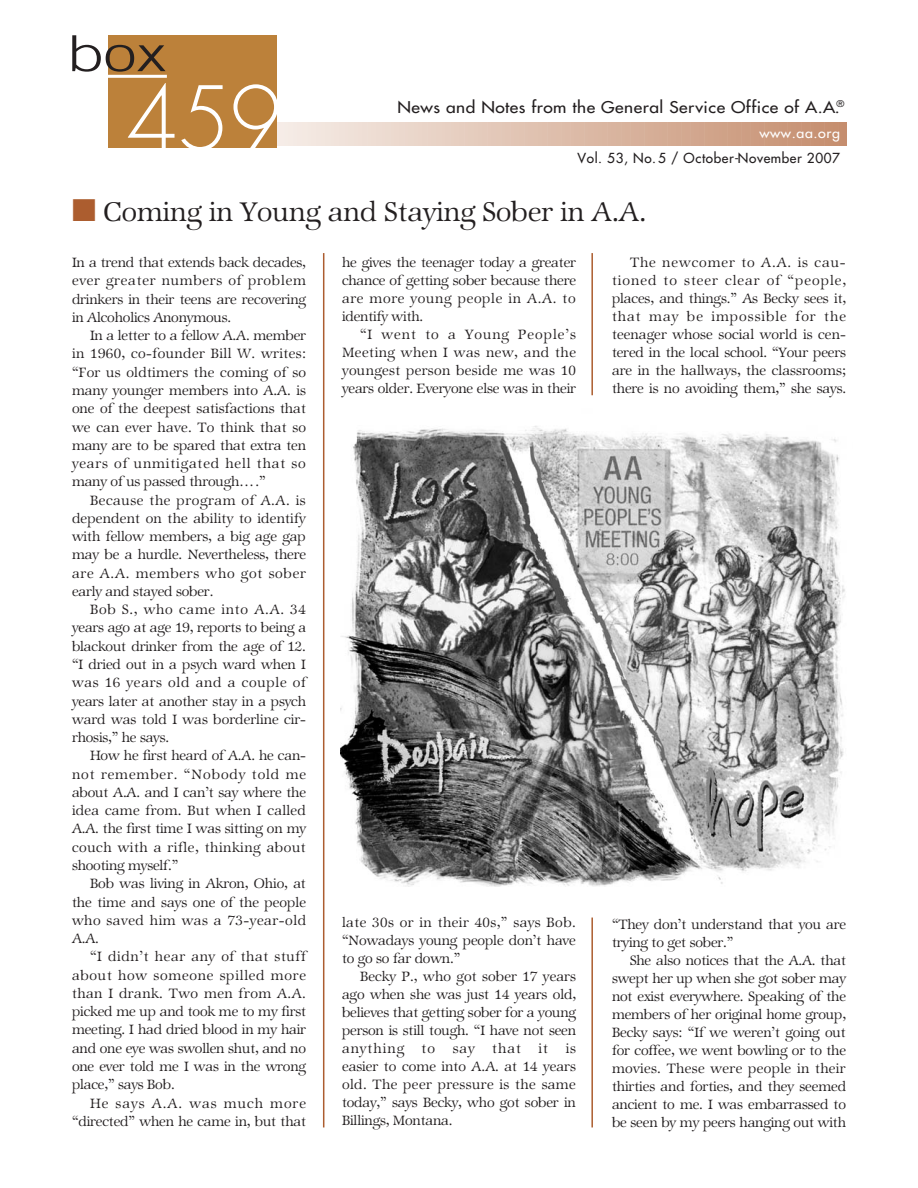
<style>
.page{position:relative;width:918px;height:1188px;background:#fff}
.page>*{position:absolute;margin:0;border:0;box-sizing:border-box;transform-origin:0 0}
.t1{font:30px "Zapf Internatl IT Cby BT Light";color:#231f20}
.t2{font:15.75px "Futura";letter-spacing:.03em;color:#231f20;scale:1.1 1}
.t3{font:15px/18.3px "Zapf Internatl IT Cby BT Light";letter-spacing:-.01em;color:#231f20;text-align:justify}
.t4{font:13.5px "Futura";letter-spacing:.045em;color:#231f20}
.t5{font:13.5px "Futura";letter-spacing:.045em;color:#fff;scale:1.05 1}
.s1{color:#ac5d2f}
</style>
<div class="page">
<hr style="left:295px;top:122px;width:2px;height:23px;background:#f4eae4">
<svg style="left:300px;top:122px;width:15px;height:23px"></svg>
<hr style="left:318px;top:122px;width:2px;height:23px;background:#f2e6df">
<svg style="left:323px;top:122px;width:29px;height:23px"></svg>
<hr style="left:355px;top:122px;width:2px;height:23px;background:#efe0d7">
<svg style="left:360px;top:122px;width:15px;height:23px"></svg>
<hr style="left:378px;top:122px;width:2px;height:23px;background:#eddcd2">
<svg style="left:383px;top:122px;width:29px;height:23px"></svg>
<hr style="left:415px;top:122px;width:2px;height:23px;background:#ead6ca">
<svg style="left:420px;top:122px;width:52px;height:23px"></svg>
<hr style="left:475px;top:122px;width:2px;height:23px;background:#e5ccbd">
<svg style="left:480px;top:122px;width:52px;height:23px"></svg>
<hr style="left:535px;top:122px;width:2px;height:23px;background:#e0c2b0">
<svg style="left:540px;top:122px;width:52px;height:23px"></svg>
<hr style="left:595px;top:122px;width:2px;height:23px;background:#dbb7a3">
<svg style="left:600px;top:122px;width:52px;height:23px"></svg>
<hr style="left:655px;top:122px;width:2px;height:23px;background:#d5ad96">
<svg style="left:660px;top:122px;width:52px;height:23px"></svg>
<hr style="left:715px;top:122px;width:2px;height:23px;background:#d0a389">
<svg style="left:720px;top:122px;width:52px;height:23px"></svg>
<hr style="left:775px;top:122px;width:2px;height:23px;background:#cb997c">
<svg style="left:780px;top:122px;width:52px;height:23px"></svg>
<hr style="left:835px;top:122px;width:2px;height:23px;background:#c68f6f">
<svg style="left:840px;top:122px;width:6px;height:23px"></svg>
<hr style="left:323px;top:253px;width:1px;height:874px;background:#ac5d2f">
<hr style="left:591px;top:918px;width:2px;height:209px;background:#ac5d2f">
<hr style="left:591px;top:253px;width:2px;height:142px;background:#ac5d2f">
<div style="left:108px;top:35px;width:169px;height:113px;background:#bc813a"></div>
<svg style="left:128px;top:83px;width:47px;height:65px"></svg>
<svg style="left:181px;top:85px;width:42px;height:63px"></svg>
<svg style="left:233px;top:84px;width:59px;height:64px"></svg>
<svg style="left:72px;top:35px;width:94px;height:37px"></svg>
<hr style="left:105px;top:75px;width:62px;height:3px;background:#fff">
<img style="left:340px;top:426px;width:505px;height:461px">
<p class="t2" style="left:397px;top:99px;width:408px">News and Notes from the General Service Office of A.A.<sup>®</sup></p>
<p class="t5" style="left:759px;top:126px;width:78px">www.aa.org</p>
<p class="t4" style="left:578px;top:151px;width:264px">Vol. 53, No.5 / October-November 2007</p>
<h1 class="t1" style="left:72px;top:201px;width:576px"><span class="s1">■</span> Coming in Young and Staying Sober in A.A.</h1>
<p class="t3" style="left:72px;top:255px;width:236px">In a trend that extends back decades, ever greater numbers of problem drinkers in their teens are recovering in Alcoholics Anonymous.</p>
<p class="t3" style="left:72px;top:328px;width:236px;text-indent:18px">In a letter to a fellow A.A. member in 1960, co-founder Bill W. writes: “For us oldtimers the coming of so many younger members into A.A. is one of the deepest satisfactions that we can ever have. To think that so many are to be spared that extra ten years of unmitigated hell that so many of us passed through….”</p>
<p class="t3" style="left:72px;top:493px;width:236px;text-indent:18px">Because the program of A.A. is dependent on the ability to identify with fellow members, a big age gap may be a hurdle. Nevertheless, there are A.A. members who got sober early and stayed sober.</p>
<p class="t3" style="left:72px;top:602px;width:236px;text-indent:18px">Bob S., who came into A.A. 34 years ago at age 19, reports to being a blackout drinker from the age of 12. “I dried out in a psych ward when I was 16 years old and a couple of years later at another stay in a psych ward was told I was borderline cir&shy;rhosis,” he says.</p>
<p class="t3" style="left:72px;top:748px;width:236px;text-indent:18px">How he first heard of A.A. he can&shy;not remember. “Nobody told me about A.A. and I can’t say where the idea came from. But when I called A.A. the first time I was sitting on my couch with a rifle, thinking about shooting myself.”</p>
<p class="t3" style="left:72px;top:876px;width:236px;text-indent:18px">Bob was living in Akron, Ohio, at the time and says one of the people who saved him was a 73-year-old A.A.</p>
<p class="t3" style="left:72px;top:949px;width:236px;text-indent:18px">“I didn’t hear any of that stuff about how someone spilled more than I drank. Two men from A.A. picked me up and took me to my first meeting. I had dried blood in my hair and one eye was swollen shut, and no one ever told me I was in the wrong place,” says Bob.</p>
<p class="t3" style="left:72px;top:1095px;width:236px;text-align:right">He says A.A. was much more “directed” when he came in, but that</p>
<p class="t3" style="left:342px;top:255px;width:236px">he gives the teenager today a greater chance of getting sober because there are more young people in A.A. to identify with.</p>
<p class="t3" style="left:342px;top:327px;width:236px;text-indent:18px">“I went to a Young People’s Meeting when I was new, and the youngest person beside me was 10 years older. Everyone else was in their</p>
<p class="t3" style="left:342px;top:915px;width:235px">late 30s or in their 40s,” says Bob. “Nowadays young people don’t have to go so far down.”</p>
<p class="t3" style="left:342px;top:969px;width:236px;text-indent:18px">Becky P., who got sober 17 years ago when she was just 14 years old, believes that getting sober for a young person is still tough. “I have not seen anything to say that it is easier to come into A.A. at 14 years old. The peer pressure is the same today,” says Becky, who got sober in Billings, Montana.</p>
<p class="t3" style="left:612px;top:255px;width:236px;text-indent:18px">The newcomer to A.A. is cau&shy;tioned to steer clear of “people, places, and things.” As Becky sees it, that may be impossible for the teenager whose social world is cen&shy;tered in the local school. “Your peers are in the hallways, the classrooms; there is no avoiding them,” she says.</p>
<p class="t3" style="left:612px;top:917px;width:236px">“They don’t understand that you are trying to get sober.”</p>
<p class="t3" style="left:612px;top:953px;width:236px;text-indent:18px">She also notices that the A.A. that swept her up when she got sober may not exist everywhere. Speaking of the members of her original home group, Becky says: “If we weren’t going out for coffee, we went bowling or to the movies. These were people in their thirties and forties, and they seemed ancient to me. I was embarrassed to be seen by my peers hanging out with</p>
</div>
